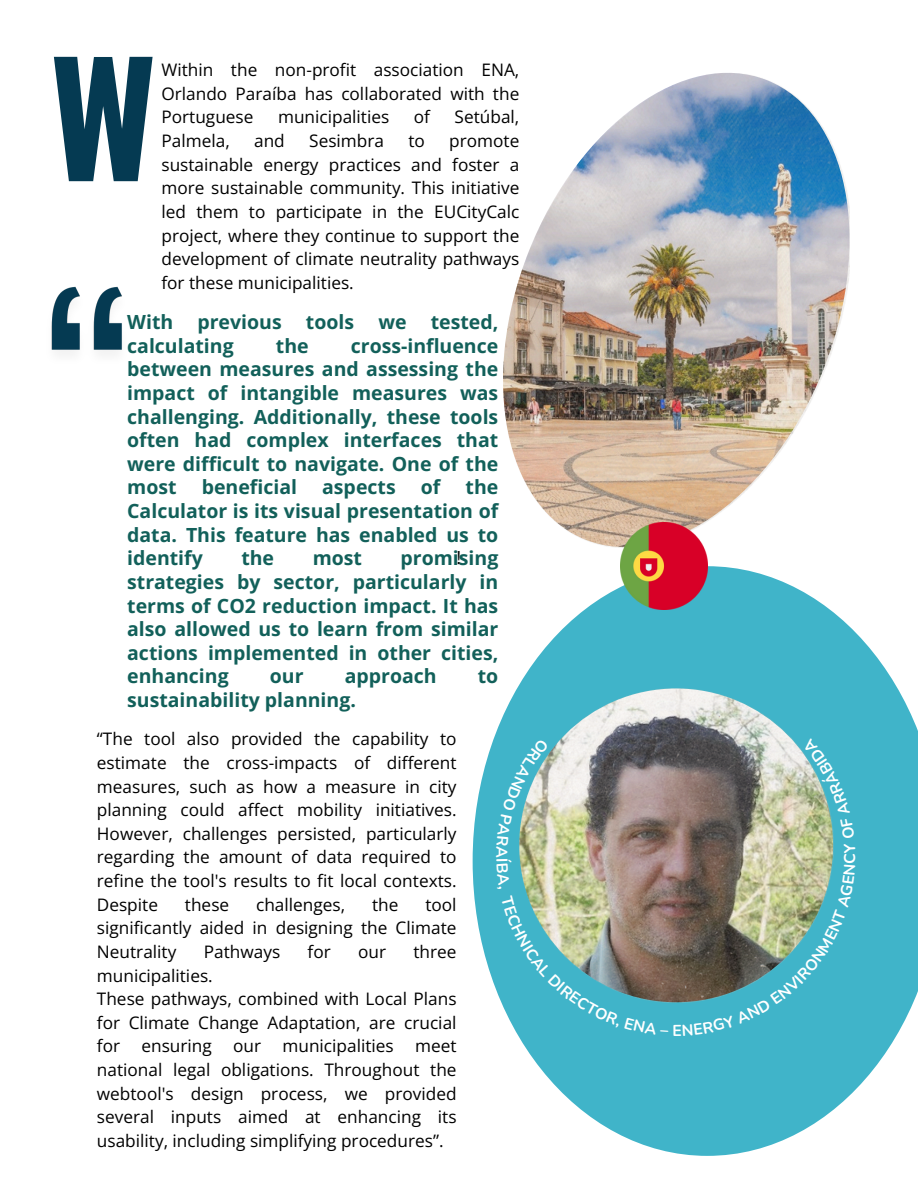
<style>
.page{position:relative;width:918px;height:1188px;background:#fff}
.page>*{position:absolute;margin:0;border:0;box-sizing:border-box;transform-origin:0 0}
.t1{font:700 153.6px "Oswald";color:#053a52}
.t2{font:700 19.5px/23.7px "Open Sans";color:#12605a;text-align:justify}
.t3{font:18px "Open Sans";color:#000}
.t4{font:17.25px/23.7px "Open Sans";color:#000;text-align:justify}
.t5{font:17.25px/23.7px "Open Sans";color:#000001;text-align:justify}
.t6{font:700 15.75px "Nunito";color:#fff}
</style>
<div class="page">
<svg style="left:473px;top:566px;width:445px;height:590px;fill:#40b4c9"></svg>
<img style="left:503px;top:73px;width:347px;height:474px">
<img style="left:519px;top:689px;width:314px;height:313px">
<img style="left:621px;top:523px;width:86px;height:87px">
<img style="left:51px;top:286px;width:71px;height:68px">
<svg style="left:496px;top:738px;width:53px;height:151px"></svg>
<img style="left:501px;top:895px;width:168px;height:140px">
<img style="left:683px;top:738px;width:173px;height:298px">
<h1 class="t1" style="left:50px;top:-2px;width:109px">W</h1>
<p class="t5" style="left:161px;top:58px;width:359px">Within the non-profit association ENA, Orlando Paraíba has collaborated with the Portuguese</p>
<p class="t5" style="left:278px;top:105px;width:113px">municipalities</p>
<p class="t5" style="left:414px;top:105px;width:18px">of</p>
<p class="t5" style="left:455px;top:105px;width:66px">Setúbal,</p>
<p class="t5" style="left:161px;top:129px;width:70px">Palmela,</p>
<p class="t5" style="left:254px;top:129px;width:32px">and</p>
<p class="t5" style="left:309px;top:129px;width:76px">Sesimbra</p>
<p class="t5" style="left:408px;top:129px;width:18px">to</p>
<p class="t5" style="left:161px;top:129px;width:359px;text-indent:288px">promote sustainable energy practices and foster a more sustainable community. This initiative led them to participate in the EUCityCalc project, where they continue to support the development of climate neutrality pathways for these municipalities.</p>
<p class="t2" style="left:127px;top:310px;width:373px">With previous tools we tested, calculating</p>
<p class="t2" style="left:127px;top:333px;width:373px;text-indent:224px">cross-influence between measures and assessing the impact of intangible measures was challenging. Additionally, these tools often had complex interfaces that were difficult to navigate. One of the most</p>
<p class="t2" style="left:276px;top:333px;width:34px">the</p>
<p class="t2" style="left:202px;top:475px;width:97px">beneficial</p>
<p class="t2" style="left:322px;top:475px;width:75px">aspects</p>
<p class="t2" style="left:421px;top:475px;width:21px">of</p>
<p class="t2" style="left:127px;top:475px;width:373px;text-indent:338px">the Calculator is its visual presentation of data. This feature has enabled us to identify</p>
<p class="t2" style="left:127px;top:546px;width:373px;text-indent:273px">promising strategies by sector, particularly in terms of CO2 reduction impact. It has also allowed us to learn from similar actions implemented in other cities, enhancing</p>
<p class="t2" style="left:241px;top:546px;width:34px">the</p>
<p class="t2" style="left:313px;top:546px;width:51px">most</p>
<p class="t3" style="left:457px;top:545px;width:6px">!</p>
<p class="t2" style="left:270px;top:664px;width:35px">our</p>
<p class="t2" style="left:345px;top:664px;width:93px">approach</p>
<p class="t2" style="left:478px;top:664px;width:22px">to</p>
<p class="t2" style="left:127px;top:688px;width:230px">sustainability planning.</p>
<p class="t4" style="left:97px;top:727px;width:361px">“The tool also provided the capability to estimate the cross-impacts of different measures, such as how a measure in city planning could affect mobility initiatives.<br>However, challenges persisted, particularly regarding the amount of data required to refine the tool's results to fit local contexts.<br>Despite</p>
<p class="t4" style="left:97px;top:892px;width:361px;text-indent:328px">tool significantly aided in designing the Climate Neutrality</p>
<p class="t4" style="left:185px;top:892px;width:46px">these</p>
<p class="t4" style="left:256px;top:892px;width:91px">challenges,</p>
<p class="t4" style="left:372px;top:892px;width:28px">the</p>
<p class="t4" style="left:204px;top:939px;width:78px">Pathways</p>
<p class="t4" style="left:308px;top:939px;width:25px">for</p>
<p class="t4" style="left:358px;top:939px;width:29px">our</p>
<p class="t4" style="left:413px;top:939px;width:45px">three</p>
<p class="t4" style="left:97px;top:963px;width:361px;text-align:left">municipalities.<br>These pathways, combined with Local Plans for Climate Change Adaptation, are crucial for ensuring our municipalities meet national legal obligations. Throughout the webtool's design process, we provided several inputs aimed at enhancing its usability, including simplifying procedures”.</p>
<p class="t6" style="left:673px;top:1020px;width:11px">E</p>
</div>
